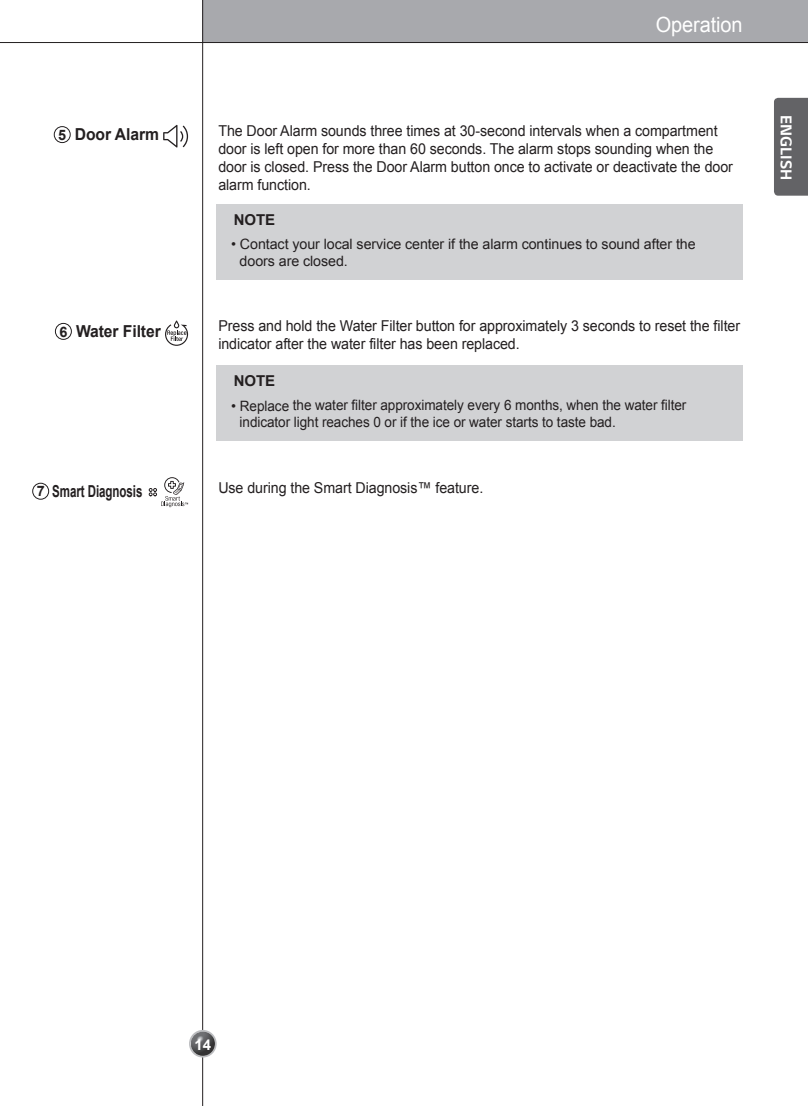
<style>
.page{position:relative;width:808px;height:1106px;background:#fff}
.page>*{position:absolute;margin:0;border:0;box-sizing:border-box;transform-origin:0 0}
.t1{font:21px "Arial";letter-spacing:-.005em;color:#fff;scale:.95 1}
.t2{font:700 16.5px "Arial";letter-spacing:-.005em;color:#231f20;scale:.95 1}
.t3{font:700 16.5px "Arial";letter-spacing:-.005em;color:#231f20;scale:.7 1}
.t4{font:700 16.5px "LG Smart";color:#fff}
.t5{font:15px/18px "Arial";letter-spacing:-.005em;color:#231f20;scale:.95 1}
.t6{font:700 15px "Arial";letter-spacing:-.005em;color:#231f20}
.t7{font:700 15px "Arial";color:#fff}
.t8{font:14.25px/17.1px "Arial";letter-spacing:-.005em;color:#231f20}
.s1{font-size:14.4px}
</style>
<div class="page">
<div style="left:202px;top:0;width:606px;height:43px;background:#a8a9ad"></div>
<hr style="left:202px;top:0;width:1px;height:1106px;background:#231f20">
<svg style="left:189px;top:1029px;width:28px;height:28px"></svg>
<img style="left:191px;top:1031px;width:24px;height:24px">
<hr style="left:0;top:42px;width:808px;height:1px;background:#231f20">
<div style="left:774px;top:98px;width:34px;height:98px;background:#636366"></div>
<div style="left:55px;top:323px;width:17px;height:17px;border:1px solid #231f20;border-radius:50%"></div>
<svg style="left:165px;top:320px;width:23px;height:26px"></svg>
<div style="left:32px;top:483px;width:17px;height:16px;border:1px solid #231f20;border-radius:50%"></div>
<svg style="left:149px;top:477px;width:39px;height:30px"></svg>
<div style="left:217px;top:365px;width:526px;height:75px;background:#d1d2d4"></div>
<div style="left:54px;top:126px;width:17px;height:17px;border:1px solid #231f20;border-radius:50%"></div>
<svg style="left:163px;top:125px;width:25px;height:23px"></svg>
<div style="left:217px;top:204px;width:526px;height:75px;background:#d1d2d4"></div>
<h1 class="t1" style="left:656px;top:11px;width:93px">Operation</h1>
<p class="t2" style="left:58px;top:123px;width:108px"><span class="s1">5</span> Door Alarm</p>
<p class="t5" style="left:218px;top:122px;width:543px">The Door Alarm sounds three times at 30-second intervals when a compartment door is left open for more than 60 seconds. The alarm stops sounding when the door is closed. Press the Door Alarm button once to activate or deactivate the door alarm function.</p>
<p class="t6" style="left:234px;top:209px;width:43px">NOTE</p>
<p class="t2" style="left:59px;top:320px;width:108px"><span class="s1">6</span> Water Filter</p>
<p class="t3" style="left:37px;top:480px;width:153px"><span class="s1">7</span> Smart Diagnosis</p>
<p class="t8" style="left:240px;top:236px;width:457px;text-indent:-9px">• Contact your local service center if the alarm continues to sound after the doors are closed.</p>
<p class="t5" style="left:218px;top:317px;width:551px">Press and hold the Water Filter button for approximately 3 seconds to reset the filter indicator after the water filter has been replaced.</p>
<p class="t6" style="left:234px;top:371px;width:43px">NOTE</p>
<p class="t8" style="left:240px;top:396px;width:448px;text-indent:-9px">• Replace the water filter approximately every 6 months, when the water filter indicator light reaches 0 or if the ice or water starts to taste bad.</p>
<p class="t5" style="left:218px;top:478px;width:280px">Use during the Smart Diagnosis™ feature.</p>
<p class="t4" style="left:796px;top:115px;width:66px;rotate:90deg">ENGLISH</p>
<p class="t7" style="left:194px;top:1034px;width:18px">14</p>
</div>
